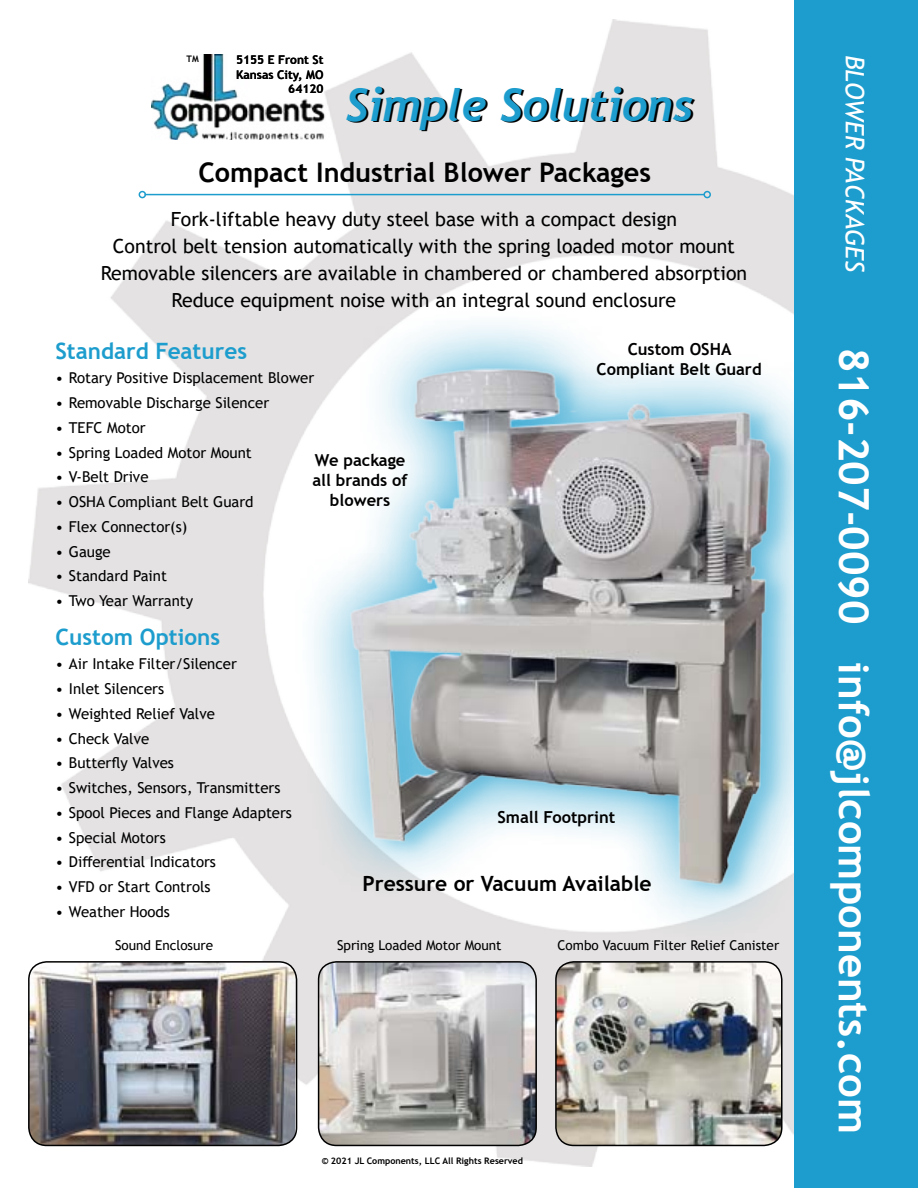
<style>
.page{position:relative;width:918px;height:1188px;background:#fff}
.page>*{position:absolute;margin:0;border:0;box-sizing:border-box;transform-origin:0 0}
.t1{font:italic 700 45px "Trebuchet";color:#000}
.t2{font:700 42px "Trebuchet MS";color:#fff}
.t3{font:700 27px "Trebuchet MS";color:#000}
.t4{font:italic 25.5px "Trebuchet MS";color:#fff}
.t5{font:700 22.5px "Trebuchet MS";color:#1d9dcd}
.t6{font:700 21px "Trebuchet MS";color:#000}
.t7{font:19.5px/27px "Trebuchet MS";color:#000;text-align:center}
.t8{font:700 16.5px/19.8px "Trebuchet MS";color:#000;text-align:center}
.t9{font:15px "Trebuchet MS";color:#000}
.t10{font:13.5px "Trebuchet MS";color:#000}
.t11{font:700 12px/14.4px "Trebuchet MS";color:#000;text-align:right}
.t12{font:700 9px "Trebuchet MS";color:#000}
</style>
<div class="page">
<img style="left:28px;top:20px;width:766px;height:1147px">
<div style="left:794px;top:0;width:124px;height:1188px;background:#1d9dcd"></div>
<img style="left:152px;top:55px;width:181px;height:85px">
<hr style="left:145px;top:194px;width:559px;height:1px;background:#1d9dcd">
<div style="left:139px;top:191px;width:7px;height:7px;border:2px solid #1d9dcd;border-radius:50%"></div>
<div style="left:703px;top:191px;width:8px;height:7px;border:2px solid #1d9dcd;border-radius:50%"></div>
<div style="left:303px;top:308px;width:545px;height:641px;background:#1d9dcd;opacity:.4"></div>
<div style="left:291px;top:308px;width:540px;height:636px;background:#1d9dcd;opacity:.75"></div>
<img style="left:339px;top:362px;width:435px;height:532px">
<img style="left:29px;top:962px;width:266px;height:183px">
<div style="left:28px;top:961px;width:269px;height:185px;border:2px solid #000;border-radius:18px"></div>
<img style="left:319px;top:962px;width:217px;height:183px">
<div style="left:318px;top:961px;width:219px;height:185px;border:2px solid #000;border-radius:18px"></div>
<img style="left:556px;top:962px;width:226px;height:183px">
<div style="left:555px;top:961px;width:228px;height:185px;border:2px solid #000;border-radius:18px"></div>
<p class="t11" style="left:236px;top:53px;width:89px">5155 E Front St<br>Kansas City, MO<br>64120</p>
<p class="t12" style="left:187px;top:53px;width:14px">TM</p>
<h1 class="t1" style="left:348px;top:77px;width:350px">Simple Solutions</h1>
<h3 class="t3" style="left:198px;top:155px;width:454px">Compact Industrial Blower Packages</h3>
<p class="t7" style="left:101px;top:205px;width:648px">Fork-liftable heavy duty steel base with a compact design<br>Control belt tension automatically with the spring loaded motor mount Removable silencers are available in chambered or chambered absorption Reduce equipment noise with an integral sound enclosure</p>
<h3 class="t5" style="left:55px;top:337px;width:193px">Standard Features</h3>
<p class="t9" style="left:55px;top:369px;width:260px">• Rotary Positive Displacement Blower</p>
<p class="t9" style="left:55px;top:393px;width:215px">• Removable Discharge Silencer</p>
<p class="t9" style="left:55px;top:418px;width:92px">• TEFC Motor</p>
<p class="t9" style="left:55px;top:443px;width:198px">• Spring Loaded Motor Mount</p>
<p class="t9" style="left:55px;top:468px;width:95px">• V-Belt Drive</p>
<p class="t9" style="left:55px;top:492px;width:200px">• OSHA Compliant Belt Guard</p>
<p class="t9" style="left:55px;top:517px;width:133px">• Flex Connector(s)</p>
<p class="t9" style="left:55px;top:542px;width:57px">• Gauge</p>
<p class="t9" style="left:55px;top:567px;width:113px">• Standard Paint</p>
<p class="t9" style="left:55px;top:591px;width:139px">• Two Year Warranty</p>
<p class="t8" style="left:312px;top:451px;width:97px">We package all brands of blowers</p>
<p class="t8" style="left:597px;top:339px;width:166px">Custom OSHA<br>Compliant Belt Guard</p>
<h3 class="t5" style="left:55px;top:623px;width:166px">Custom Options</h3>
<p class="t9" style="left:55px;top:655px;width:183px">• Air Intake Filter/Silencer</p>
<p class="t9" style="left:55px;top:679px;width:110px">• Inlet Silencers</p>
<p class="t9" style="left:55px;top:704px;width:161px">• Weighted Relief Valve</p>
<p class="t9" style="left:55px;top:729px;width:95px">• Check Valve</p>
<p class="t9" style="left:55px;top:754px;width:120px">• Butterfly Valves</p>
<p class="t9" style="left:55px;top:778px;width:227px">• Switches, Sensors, Transmitters</p>
<p class="t9" style="left:55px;top:803px;width:238px">• Spool Pieces and Flange Adapters</p>
<p class="t9" style="left:55px;top:828px;width:112px">• Special Motors</p>
<p class="t9" style="left:55px;top:853px;width:162px">• Differential Indicators</p>
<p class="t9" style="left:55px;top:877px;width:157px">• VFD or Start Controls</p>
<p class="t9" style="left:55px;top:902px;width:116px">• Weather Hoods</p>
<p class="t8" style="left:497px;top:807px;width:120px">Small Footprint</p>
<h3 class="t6" style="left:362px;top:871px;width:291px">Pressure or Vacuum Available</h3>
<p class="t10" style="left:115px;top:937px;width:100px">Sound Enclosure</p>
<p class="t10" style="left:337px;top:937px;width:166px">Spring Loaded Motor Mount</p>
<p class="t10" style="left:558px;top:937px;width:223px">Combo Vacuum Filter Relief Canister</p>
<p class="t12" style="left:322px;top:1155px;width:203px">© 2021 JL Components, LLC All Rights Reserved</p>
<h3 class="t4" style="left:871px;top:55px;width:218px;rotate:90deg">Blower Packages</h3>
<h2 class="t2" style="left:880px;top:348px;width:788px;rotate:90deg">816-207-0090 info@jlcomponents.com</h2>
</div>
